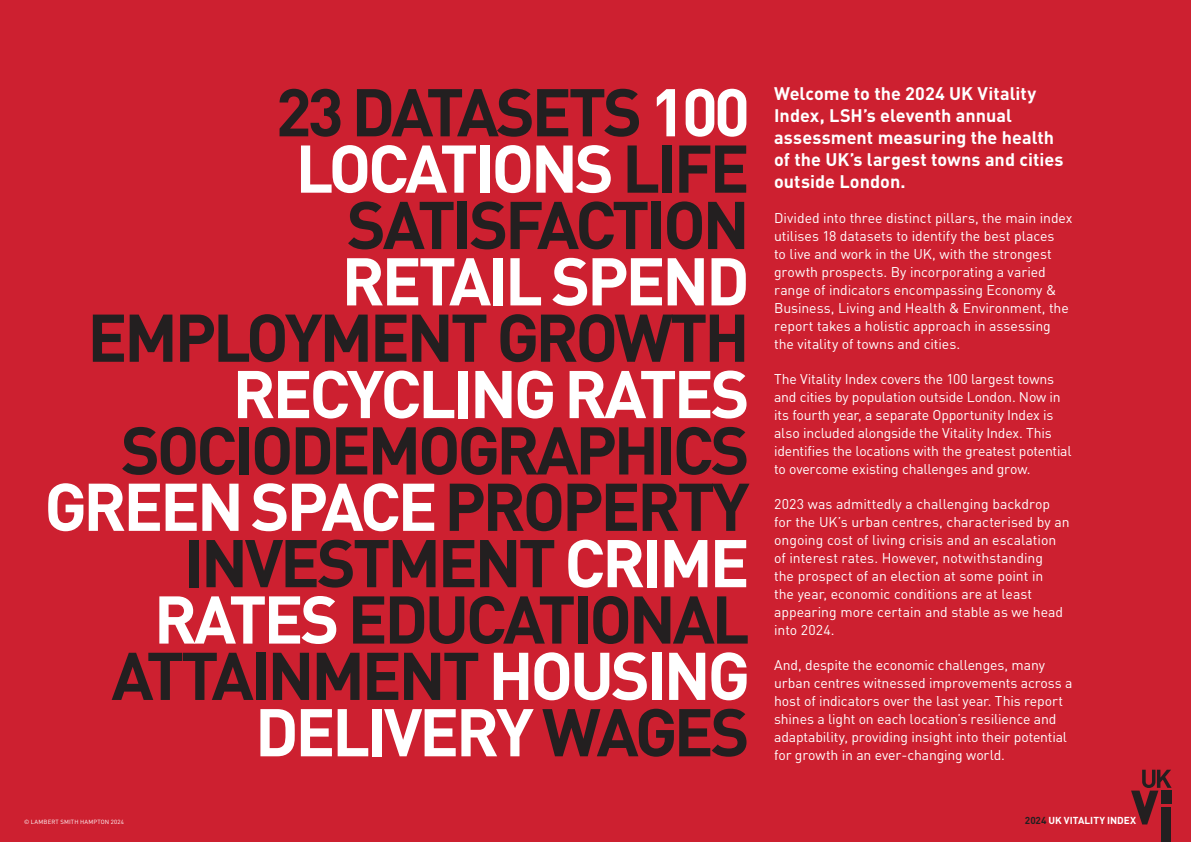
<style>
.page{position:relative;width:1191px;height:842px;background:#cd2030}
.page>*{position:absolute;margin:0;border:0;box-sizing:border-box;transform-origin:0 0}
.t1{font:700 66.3px/56.4px "DIN Pro";letter-spacing:-.05em;color:#231f20;text-align:right}
.t2{font:700 66.3px "DIN Pro";letter-spacing:-.05em;color:#fff}
.t3{font:700 18px/22px "DIN Pro";color:#fff}
.t4{font:14px/18px "DIN Pro";letter-spacing:-.005em;color:#fff}
.t5{font:700 10px "DIN Pro";color:#fff}
.t6{font:6px "DIN Pro";letter-spacing:.035em;color:#fff}
.s1{color:#fff}
.s2{color:#231f20}
</style>
<div class="page">
<div style="left:1161px;top:807px;width:10px;height:35px;background:#231f20"></div>
<svg style="left:1131px;top:770px;width:40px;height:54px"></svg>
<h1 class="t1" style="left:276px;top:81px;width:476px">23 DATASETS <span class="s1">100<br>LOCATIONS</span> LIFE<br>SATISFACTION</h1>
<h1 class="t2" style="left:341px;top:236px;width:410px">RETAIL SPEND</h1>
<h1 class="t1" style="left:87px;top:307px;width:664px">EMPLOYMENT GROWTH</h1>
<h1 class="t2" style="left:232px;top:349px;width:519px">RECYCLING RATES</h1>
<h1 class="t1" style="left:44px;top:420px;width:707px">SOCIODEMOGRAPHICS<br><span class="s1">GREEN SPACE</span> PROPERTY<br>INVESTMENT <span class="s1">CRIME<br>RATES</span> EDUCATIONAL<br>ATTAINMENT <span class="s1">HOUSING<br>DELIVERY</span> WAGES</h1>
<p class="t3" style="left:774px;top:82px;width:291px">Welcome to the 2024 UK Vitality<br>Index, LSH’s eleventh annual assessment measuring the health of the UK’s largest towns and cities outside London.</p>
<p class="t4" style="left:774px;top:209px;width:300px">Divided into three distinct pillars, the main index utilises 18 datasets to identify the best places<br>to live and work in the UK, with the strongest growth prospects. By incorporating a varied range of indicators encompassing Economy &amp; Business, Living and Health &amp; Environment, the report takes a holistic approach in assessing the vitality of towns and cities.</p>
<p class="t4" style="left:774px;top:369px;width:299px">The Vitality Index covers the 100 largest towns and cities by population outside London. Now in its fourth year, a separate Opportunity Index is also included alongside the Vitality Index. This identifies the locations with the greatest potential to overcome existing challenges and grow.</p>
<p class="t4" style="left:774px;top:494px;width:297px">2023 was admittedly a challenging backdrop for the UK’s urban centres, characterised by an ongoing cost of living crisis and an escalation of interest rates. However, notwithstanding<br>the prospect of an election at some point in<br>the year, economic conditions are at least appearing more certain and stable as we head into 2024.</p>
<p class="t4" style="left:774px;top:655px;width:300px">And, despite the economic challenges, many urban centres witnessed improvements across a host of indicators over the last year. This report shines a light on each location’s resilience and adaptability, providing insight into their potential for growth in an ever-changing world.</p>
<p class="t6" style="left:24px;top:818px;width:101px">© LAMBERT SMITH HAMPTON 2024</p>
<p class="t5" style="left:1025px;top:813px;width:113px"><span class="s2">2024</span> UK VITALITY INDEX</p>
</div>
